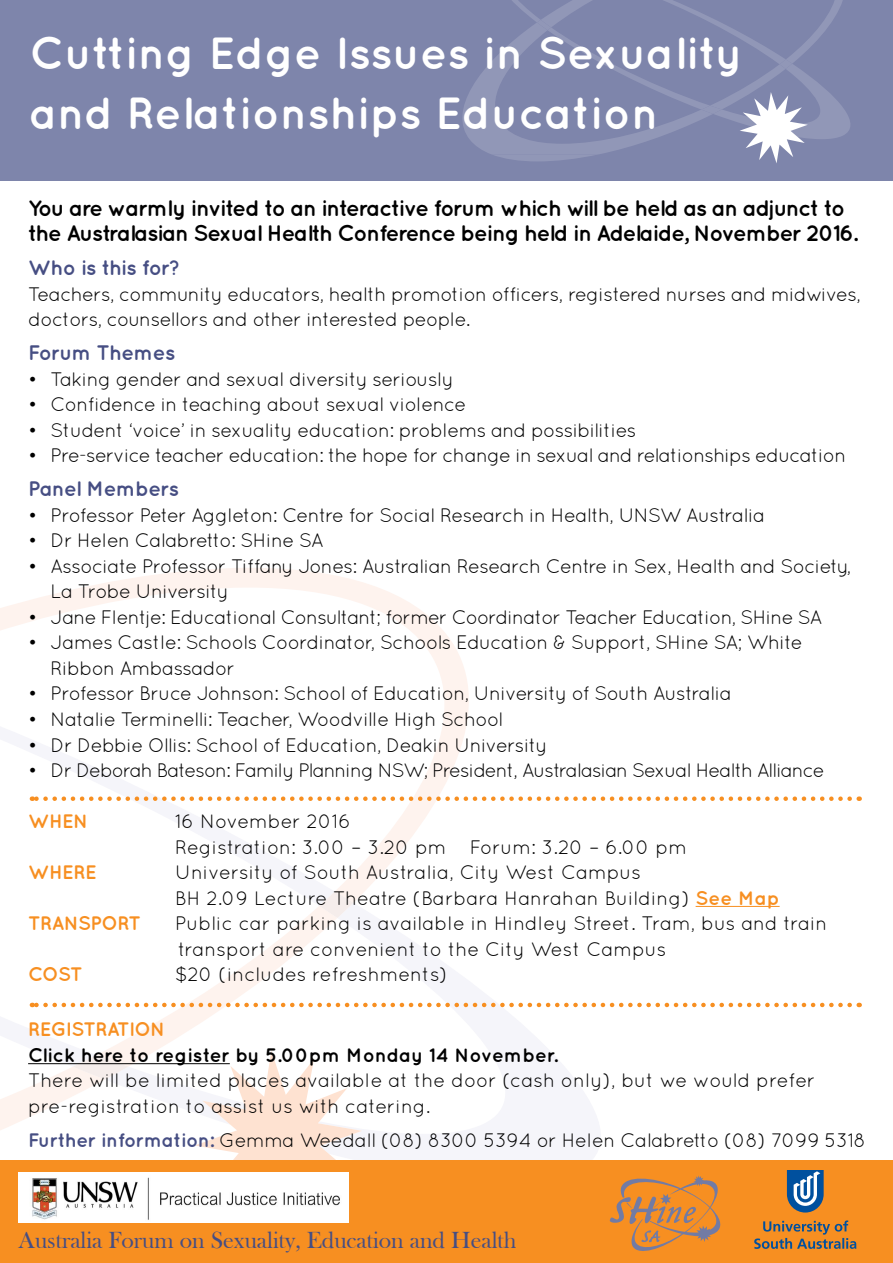
<style>
.page{position:relative;width:893px;height:1263px;background:#fff}
.page>*{position:absolute;margin:0;border:0;box-sizing:border-box;transform-origin:0 0}
.t1{font:700 45px/60px "Quicksand";color:#fff}
.t2{font:24px "Bask Old Face";color:#464e83}
.t3{font:700 22.5px/25.5px "Quicksand";letter-spacing:-.05em;color:#000}
.t4{font:700 21px "Quicksand";letter-spacing:-.03em;color:#464e83}
.t5{font:19.5px/25.5px "Quicksand";letter-spacing:-.03em;color:#000}
.t6{font:19.5px/25.5px "Quicksand";color:#000}
.t7{font:19.5px "Quicksand";letter-spacing:-.05em;color:#000}
.t8{font:700 19.5px "Quicksand";color:#000}
.t9{font:700 19.5px "Quicksand";letter-spacing:-.03em;color:#f78f21}
.s1{font-weight:700;color:#f78f21}
.s2{font-weight:700;color:#464e83}
</style>
<div class="page">
<div style="left:0;top:0;width:893px;height:181px;background:#7e85ab"></div>
<svg style="left:462px;top:0;width:388px;height:163px"></svg>
<svg style="left:0;top:568px;width:495px;height:562px"></svg>
<svg style="left:73px;top:891px;width:280px;height:188px"></svg>
<svg style="left:195px;top:1050px;width:167px;height:111px"></svg>
<div style="left:0;top:1161px;width:893px;height:102px;background:#f78f21"></div>
<svg style="left:32px;top:796px;width:818px;height:5px"></svg>
<svg style="left:32px;top:1003px;width:818px;height:4px"></svg>
<svg style="left:609px;top:1176px;width:112px;height:75px"></svg>
<hr style="left:696px;top:906px;width:84px;height:1px;background:#f78f21">
<hr style="left:28px;top:1063px;width:202px;height:1px;background:#000">
<img style="left:18px;top:1172px;width:330px;height:50px">
<svg style="left:787px;top:1170px;width:37px;height:42px;background:#5580aa"></svg>
<svg style="left:754px;top:1220px;width:102px;height:29px"></svg>
<h1 class="t1" style="left:30px;top:22px;width:715px">Cutting Edge Issues in Sexuality and Relationships Education</h1>
<p class="t3" style="left:28px;top:195px;width:831px">You are warmly invited to an interactive forum which will be held as an adjunct to the Australasian Sexual Health Conference being held in Adelaide, November 2016.</p>
<p class="t4" style="left:28px;top:255px;width:154px">Who is this for?</p>
<p class="t5" style="left:28px;top:281px;width:834px">Teachers, community educators, health promotion officers, registered nurses and midwives, doctors, counsellors and other interested people.</p>
<p class="t4" style="left:28px;top:340px;width:149px">Forum Themes</p>
<p class="t5" style="left:28px;top:366px;width:427px">• Taking gender and sexual diversity seriously</p>
<p class="t5" style="left:28px;top:392px;width:440px">• Confidence in teaching about sexual violence</p>
<p class="t5" style="left:28px;top:417px;width:610px">• Student ‘voice’ in sexuality education: problems and possibilities</p>
<p class="t5" style="left:28px;top:443px;width:820px">• Pre-service teacher education: the hope for change in sexual and relationships education</p>
<p class="t4" style="left:28px;top:476px;width:152px">Panel Members</p>
<p class="t5" style="left:28px;top:502px;width:738px">• Professor Peter Aggleton: Centre for Social Research in Health, UNSW Australia</p>
<p class="t5" style="left:28px;top:528px;width:297px">• Dr Helen Calabretto: SHine SA</p>
<p class="t5" style="left:51px;top:553px;width:802px;text-indent:-22px">• Associate Professor Tiffany Jones: Australian Research Centre in Sex, Health and Society,<br>La Trobe University</p>
<p class="t5" style="left:28px;top:604px;width:796px">• Jane Flentje: Educational Consultant; former Coordinator Teacher Education, SHine SA</p>
<p class="t5" style="left:51px;top:630px;width:754px;text-indent:-23px">• James Castle: Schools Coordinator, Schools Education &amp; Support, SHine SA; White<br>Ribbon Ambassador</p>
<p class="t5" style="left:28px;top:681px;width:705px">• Professor Bruce Johnson: School of Education, University of South Australia</p>
<p class="t5" style="left:28px;top:706px;width:477px">• Natalie Terminelli: Teacher, Woodville High School</p>
<p class="t5" style="left:28px;top:732px;width:521px">• Dr Debbie Ollis: School of Education, Deakin University</p>
<p class="t7" style="left:28px;top:759px;width:798px">• Dr Deborah Bateson: Family Planning NSW; President, Australasian Sexual Health Alliance</p>
<p class="t9" style="left:28px;top:809px;width:57px">Wh en</p>
<p class="t6" style="left:175px;top:808px;width:513px">16 November 2016<br>Registration: 3.00 – 3.20 pm Forum: 3.20 – 6.00 pm</p>
<p class="t9" style="left:28px;top:860px;width:70px">Wh ere</p>
<p class="t6" style="left:175px;top:859px;width:606px">University of South Australia, City West Campus<br>BH 2.09 Lecture Theatre (Barbara Hanrahan Building) <span class="s1">See Map</span></p>
<p class="t9" style="left:28px;top:911px;width:115px">TRANSPORT</p>
<p class="t6" style="left:175px;top:910px;width:654px">Public car parking is available in Hindley Street. Tram, bus and train transport are convenient to the City West Campus</p>
<p class="t9" style="left:28px;top:962px;width:15px">cost</p>
<p class="t6" style="left:175px;top:961px;width:274px">$20 (includes refreshments)</p>
<p class="t9" style="left:28px;top:1018px;width:121px">Registration</p>
<p class="t8" style="left:28px;top:1043px;width:531px">Click here to register by 5.00pm Monday 14 November.</p>
<p class="t6" style="left:28px;top:1067px;width:789px">There will be limited places available at the door (cash only), but we would prefer pre-registration to assist us with catering.</p>
<p class="t5" style="left:28px;top:1127px;width:839px"><span class="s2">Further information:</span> Gemma Weedall (08) 8300 5394 or Helen Calabretto (08) 7099 5318</p>
<p class="t2" style="left:18px;top:1227px;width:499px">Australia Forum on Sexuality, Education and Health</p>
</div>
